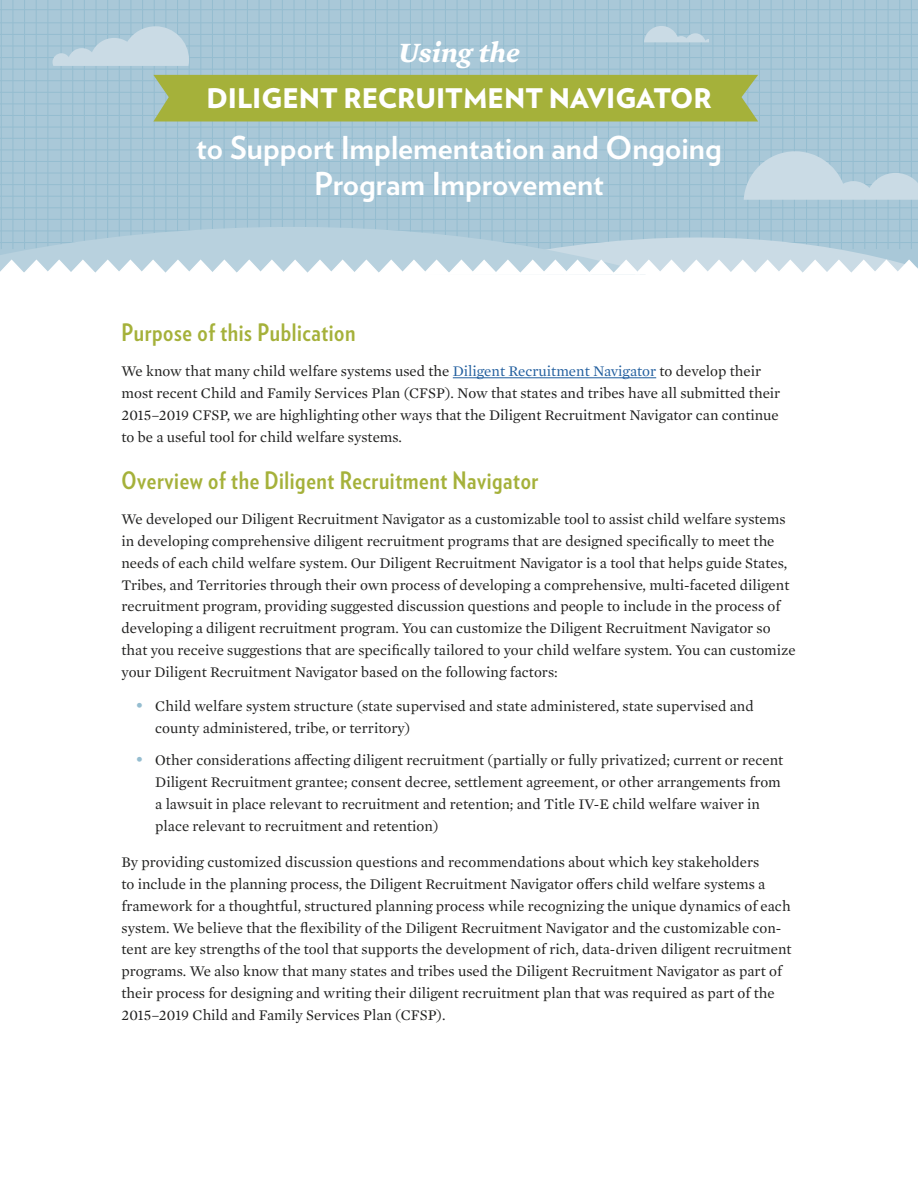
<style>
.page{position:relative;width:918px;height:1188px;background:#fff}
.page>*{position:absolute;margin:0;border:0;box-sizing:border-box;transform-origin:0 0}
.t1{font:700 31.5px/36px "Verlag";color:#fff;text-align:center}
.t2{font:italic 700 28.5px "Mercury Text G1";color:#fff}
.t3{font:900 27px "Verlag";color:#fff}
.Headers{font:700 24px "Verlag Condensed";letter-spacing:.025em;color:#a5b13a}
.Body_text{font:15px/21.8px "Mercury Text G1";color:#20201f}
.s1{color:#215e9e}
.s2{font-size:18px;color:#95bdd0}
</style>
<div class="page">
<div style="left:0;top:0;width:918px;height:272px;background:#a9c8d8"></div>
<hr style="left:72px;top:0;width:1px;height:249px;background:#95bdd0">
<hr style="left:1px;top:0;width:1px;height:249px;background:#95bdd0">
<hr style="left:689px;top:0;width:1px;height:249px;background:#95bdd0">
<hr style="left:806px;top:0;width:1px;height:249px;background:#95bdd0">
<hr style="left:61px;top:0;width:1px;height:249px;background:#95bdd0">
<hr style="left:678px;top:0;width:1px;height:249px;background:#95bdd0">
<hr style="left:96px;top:0;width:1px;height:249px;background:#95bdd0">
<hr style="left:24px;top:0;width:1px;height:249px;background:#95bdd0">
<hr style="left:713px;top:0;width:1px;height:249px;background:#95bdd0">
<hr style="left:829px;top:0;width:1px;height:249px;background:#95bdd0">
<hr style="left:550px;top:0;width:1px;height:249px;background:#95bdd0">
<hr style="left:666px;top:0;width:1px;height:249px;background:#95bdd0">
<hr style="left:538px;top:0;width:1px;height:249px;background:#95bdd0">
<hr style="left:655px;top:0;width:1px;height:249px;background:#95bdd0">
<hr style="left:515px;top:0;width:1px;height:249px;background:#95bdd0">
<hr style="left:631px;top:0;width:1px;height:249px;background:#95bdd0">
<hr style="left:0;top:138px;width:918px;height:1px;background:#95bdd0">
<hr style="left:0;top:22px;width:918px;height:1px;background:#95bdd0">
<hr style="left:503px;top:0;width:1px;height:249px;background:#95bdd0">
<hr style="left:620px;top:0;width:1px;height:249px;background:#95bdd0">
<hr style="left:0;top:150px;width:918px;height:1px;background:#95bdd0">
<hr style="left:0;top:34px;width:918px;height:1px;background:#95bdd0">
<hr style="left:492px;top:0;width:1px;height:249px;background:#95bdd0">
<hr style="left:608px;top:0;width:1px;height:249px;background:#95bdd0">
<hr style="left:0;top:46px;width:918px;height:1px;background:#95bdd0">
<hr style="left:422px;top:0;width:1px;height:249px;background:#95bdd0">
<hr style="left:0;top:115px;width:918px;height:1px;background:#95bdd0">
<hr style="left:352px;top:0;width:1px;height:249px;background:#95bdd0">
<hr style="left:282px;top:0;width:1px;height:249px;background:#95bdd0">
<hr style="left:212px;top:0;width:1px;height:249px;background:#95bdd0">
<hr style="left:142px;top:0;width:1px;height:249px;background:#95bdd0">
<hr style="left:759px;top:0;width:1px;height:249px;background:#95bdd0">
<hr style="left:876px;top:0;width:1px;height:249px;background:#95bdd0">
<hr style="left:480px;top:0;width:1px;height:249px;background:#95bdd0">
<hr style="left:596px;top:0;width:1px;height:249px;background:#95bdd0">
<hr style="left:0;top:57px;width:918px;height:1px;background:#95bdd0">
<hr style="left:410px;top:0;width:1px;height:249px;background:#95bdd0">
<hr style="left:0;top:127px;width:918px;height:1px;background:#95bdd0">
<hr style="left:340px;top:0;width:1px;height:249px;background:#95bdd0">
<hr style="left:270px;top:0;width:1px;height:249px;background:#95bdd0">
<hr style="left:200px;top:0;width:1px;height:249px;background:#95bdd0">
<hr style="left:131px;top:0;width:1px;height:249px;background:#95bdd0">
<hr style="left:747px;top:0;width:1px;height:249px;background:#95bdd0">
<hr style="left:864px;top:0;width:1px;height:249px;background:#95bdd0">
<hr style="left:468px;top:0;width:1px;height:249px;background:#95bdd0">
<hr style="left:585px;top:0;width:1px;height:249px;background:#95bdd0">
<hr style="left:0;top:69px;width:918px;height:1px;background:#95bdd0">
<hr style="left:398px;top:0;width:1px;height:249px;background:#95bdd0">
<hr style="left:329px;top:0;width:1px;height:249px;background:#95bdd0">
<hr style="left:259px;top:0;width:1px;height:249px;background:#95bdd0">
<hr style="left:189px;top:0;width:1px;height:249px;background:#95bdd0">
<hr style="left:119px;top:0;width:1px;height:249px;background:#95bdd0">
<hr style="left:47px;top:0;width:1px;height:249px;background:#95bdd0">
<hr style="left:736px;top:0;width:1px;height:249px;background:#95bdd0">
<hr style="left:853px;top:0;width:1px;height:249px;background:#95bdd0">
<hr style="left:457px;top:0;width:1px;height:249px;background:#95bdd0">
<hr style="left:573px;top:0;width:1px;height:249px;background:#95bdd0">
<hr style="left:0;top:80px;width:918px;height:1px;background:#95bdd0">
<hr style="left:387px;top:0;width:1px;height:249px;background:#95bdd0">
<hr style="left:317px;top:0;width:1px;height:249px;background:#95bdd0">
<hr style="left:247px;top:0;width:1px;height:249px;background:#95bdd0">
<hr style="left:177px;top:0;width:1px;height:249px;background:#95bdd0">
<hr style="left:794px;top:0;width:1px;height:249px;background:#95bdd0">
<hr style="left:911px;top:0;width:1px;height:249px;background:#95bdd0">
<hr style="left:107px;top:0;width:1px;height:249px;background:#95bdd0">
<hr style="left:36px;top:0;width:1px;height:249px;background:#95bdd0">
<hr style="left:724px;top:0;width:1px;height:249px;background:#95bdd0">
<hr style="left:841px;top:0;width:1px;height:249px;background:#95bdd0">
<hr style="left:445px;top:0;width:1px;height:249px;background:#95bdd0">
<hr style="left:562px;top:0;width:1px;height:249px;background:#95bdd0">
<hr style="left:0;top:92px;width:918px;height:1px;background:#95bdd0">
<hr style="left:375px;top:0;width:1px;height:249px;background:#95bdd0">
<hr style="left:305px;top:0;width:1px;height:249px;background:#95bdd0">
<hr style="left:235px;top:0;width:1px;height:249px;background:#95bdd0">
<hr style="left:166px;top:0;width:1px;height:249px;background:#95bdd0">
<hr style="left:782px;top:0;width:1px;height:249px;background:#95bdd0">
<hr style="left:899px;top:0;width:1px;height:249px;background:#95bdd0">
<hr style="left:433px;top:0;width:1px;height:249px;background:#95bdd0">
<hr style="left:0;top:104px;width:918px;height:1px;background:#95bdd0">
<hr style="left:0;top:9px;width:918px;height:1px;background:#95bdd0">
<hr style="left:364px;top:0;width:1px;height:249px;background:#95bdd0">
<hr style="left:294px;top:0;width:1px;height:249px;background:#95bdd0">
<hr style="left:224px;top:0;width:1px;height:249px;background:#95bdd0">
<hr style="left:154px;top:0;width:1px;height:249px;background:#95bdd0">
<hr style="left:771px;top:0;width:1px;height:249px;background:#95bdd0">
<hr style="left:888px;top:0;width:1px;height:249px;background:#95bdd0">
<hr style="left:84px;top:0;width:1px;height:249px;background:#95bdd0">
<hr style="left:13px;top:0;width:1px;height:249px;background:#95bdd0">
<hr style="left:701px;top:0;width:1px;height:249px;background:#95bdd0">
<hr style="left:818px;top:0;width:1px;height:249px;background:#95bdd0">
<hr style="left:527px;top:0;width:1px;height:249px;background:#95bdd0">
<hr style="left:643px;top:0;width:1px;height:249px;background:#95bdd0">
<svg style="left:0;top:151px;width:918px;height:124px"></svg>
<svg style="left:53px;top:26px;width:136px;height:40px"></svg>
<svg style="left:644px;top:26px;width:64px;height:16px"></svg>
<hr style="left:453px;top:377px;width:203px;height:1px;background:#215e9e">
<div style="left:153px;top:75px;width:605px;height:47px;background:#a5b13a"></div>
<p class="t2" style="left:398px;top:30px;width:123px">Using the</p>
<p class="t3" style="left:206px;top:76px;width:507px">DILIGENT RECRUITMENT NAVIGATOR</p>
<p class="t1" style="left:196px;top:128px;width:527px">to Support Implementation and Ongoing<br>Program Improvement</p>
<p class="Headers" style="left:122px;top:315px;width:236px">Purpose of this Publication</p>
<p class="Body_text" style="left:122px;top:360px;width:660px">We know that many child welfare systems used the <span class="s1">Diligent Recruitment Navigator</span> to develop their most recent Child and Family Services Plan (CFSP). Now that states and tribes have all submitted their 2015–2019 CFSP, we are highlighting other ways that the Diligent Recruitment Navigator can continue to be a useful tool for child welfare systems.</p>
<p class="Headers" style="left:122px;top:463px;width:418px">Overview of the Diligent Recruitment Navigator</p>
<p class="Body_text" style="left:122px;top:508px;width:676px">We developed our Diligent Recruitment Navigator as a customizable tool to assist child welfare systems in developing comprehensive diligent recruitment programs that are designed specifically to meet the needs of each child welfare system. Our Diligent Recruitment Navigator is a tool that helps guide States, Tribes, and Territories through their own process of developing a comprehensive, multi-faceted diligent recruitment program, providing suggested discussion questions and people to include in the process of developing a diligent recruitment program. You can customize the Diligent Recruitment Navigator so that you receive suggestions that are specifically tailored to your child welfare system. You can customize your Diligent Recruitment Navigator based on the following factors:</p>
<p class="Body_text" style="left:155px;top:694px;width:600px;text-indent:-20px"><span class="s2">•</span> Child welfare system structure (state supervised and state administered, state supervised and county administered, tribe, or territory)</p>
<p class="Body_text" style="left:155px;top:749px;width:630px;text-indent:-20px"><span class="s2">•</span> Other considerations affecting diligent recruitment (partially or fully privatized; current or recent Diligent Recruitment grantee; consent decree, settlement agreement, or other arrangements from a lawsuit in place relevant to recruitment and retention; and Title IV-E child welfare waiver in place relevant to recruitment and retention)</p>
<p class="Body_text" style="left:122px;top:851px;width:672px">By providing customized discussion questions and recommendations about which key stakeholders<br>to include in the planning process, the Diligent Recruitment Navigator offers child welfare systems a framework for a thoughtful, structured planning process while recognizing the unique dynamics of each system. We believe that the flexibility of the Diligent Recruitment Navigator and the customizable con&shy;tent are key strengths of the tool that supports the development of rich, data-driven diligent recruitment programs. We also know that many states and tribes used the Diligent Recruitment Navigator as part of their process for designing and writing their diligent recruitment plan that was required as part of the 2015–2019 Child and Family Services Plan (CFSP).</p>
</div>
